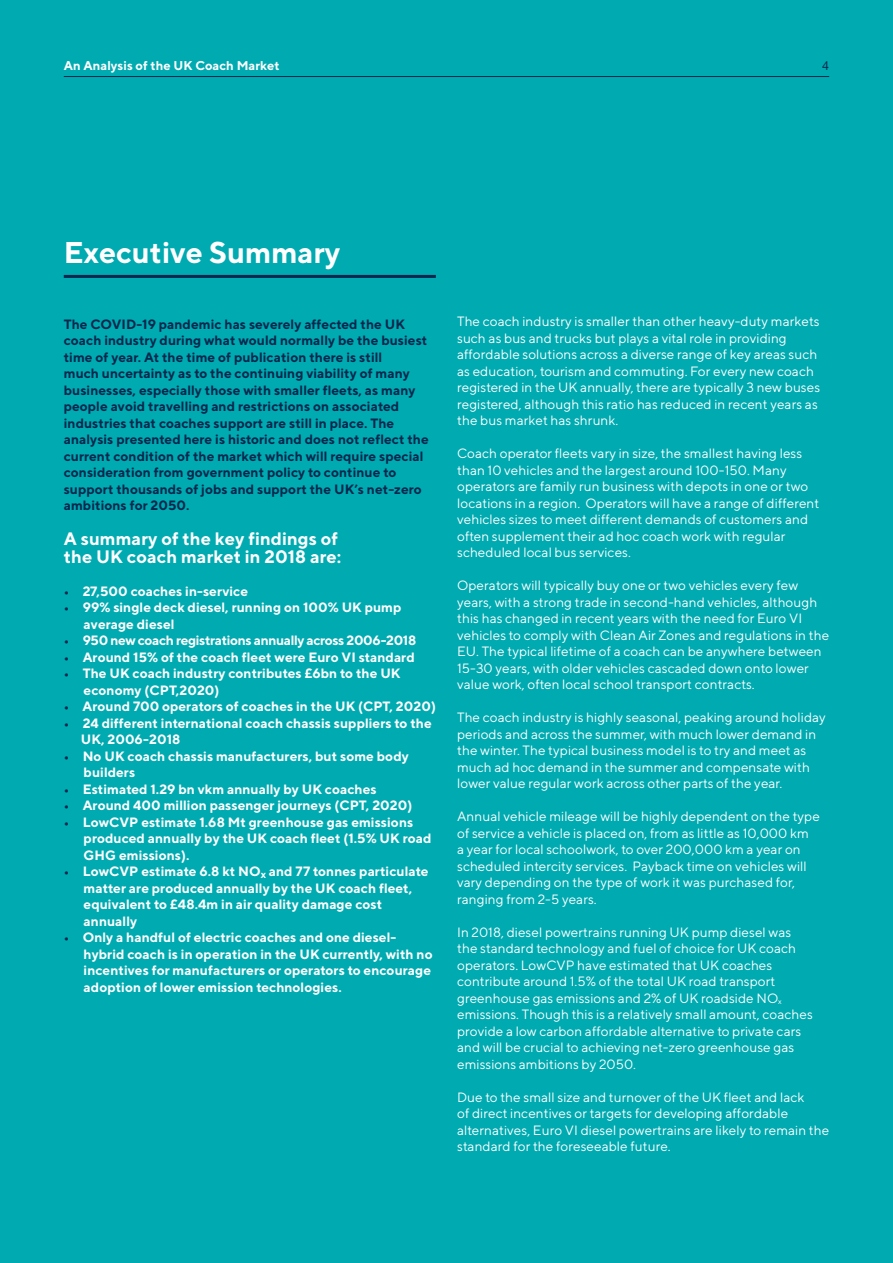
<style>
.page{position:relative;width:893px;height:1263px;background:#00aab1}
.page>*{position:absolute;margin:0;border:0;box-sizing:border-box;transform-origin:0 0}
.t1{font:700 30px "TT Norms";color:#fff}
.t2{font:700 18px/18px "TT Norms";letter-spacing:.005em;color:#fff}
.t3{font:13.5px/16.5px "TT Norms";letter-spacing:.005em;color:#fff}
.t4{font:700 13.5px/16.5px "TT Norms";letter-spacing:.005em;color:#fff}
.t5{font:700 13.5px/16.5px "TT Norms";letter-spacing:.005em;color:#00274d}
.t6{font:700 13.5px "TT Norms";letter-spacing:-.025em;color:#fff}
.t7{font:700 12.75px "TT Norms";letter-spacing:.005em;color:#fff}
.t8{font:12.45px "Helvetica Neue";color:#00274d}
.s1{font-size:12.75px;color:#00274d}
</style>
<div class="page">
<hr style="left:64px;top:76px;width:765px;height:1px;background:#00274d">
<hr style="left:64px;top:275px;width:372px;height:3px;background:#00274d">
<p class="t7" style="left:64px;top:57px;width:217px">An Analysis of the UK Coach Market</p>
<p class="t8" style="left:822px;top:57px;width:8px">4</p>
<h1 class="t1" style="left:64px;top:233px;width:278px">Executive Summary</h1>
<p class="t5" style="left:64px;top:315px;width:367px">The COVID-19 pandemic has severely affected the UK coach industry during what would normally be the busiest time of year. At the time of publication there is still<br>much uncertainty as to the continuing viability of many businesses, especially those with smaller fleets, as many people avoid travelling and restrictions on associated industries that coaches support are still in place. The analysis presented here is historic and does not reflect the current condition of the market which will require special consideration from government policy to continue to support thousands of jobs and support the UK’s net-zero ambitions for 2050.</p>
<h2 class="t2" style="left:64px;top:529px;width:279px">A summary of the key findings of the UK coach market in 2018 are:</h2>
<p class="t4" style="left:64px;top:582px;width:186px"><span class="s1">•</span> 27,500 coaches in-service</p>
<p class="t4" style="left:84px;top:599px;width:319px;text-indent:-20px"><span class="s1">•</span> 99% single deck diesel, running on 100% UK pump average diesel</p>
<p class="t6" style="left:64px;top:632px;width:354px"><span class="s1">•</span> 950 new coach registrations annually across 2006-2018</p>
<p class="t4" style="left:64px;top:648px;width:352px"><span class="s1">•</span> Around 15% of the coach fleet were Euro VI standard</p>
<p class="t4" style="left:84px;top:665px;width:318px;text-indent:-20px"><span class="s1">•</span> The UK coach industry contributes £6bn to the UK economy (CPT,2020)</p>
<p class="t4" style="left:64px;top:698px;width:374px"><span class="s1">•</span> Around 700 operators of coaches in the UK (CPT, 2020)</p>
<p class="t4" style="left:81px;top:714px;width:352px;text-indent:-17px"><span class="s1">•</span> 24 different international coach chassis suppliers to the<br>UK, 2006-2018</p>
<p class="t4" style="left:84px;top:747px;width:327px;text-indent:-20px"><span class="s1">•</span> No UK coach chassis manufacturers, but some body builders</p>
<p class="t4" style="left:64px;top:780px;width:314px"><span class="s1">•</span> Estimated 1.29 bn vkm annually by UK coaches</p>
<p class="t4" style="left:64px;top:797px;width:350px"><span class="s1">•</span> Around 400 million passenger journeys (CPT, 2020)</p>
<p class="t4" style="left:84px;top:813px;width:349px;text-indent:-20px"><span class="s1">•</span> LowCVP estimate 1.68 Mt greenhouse gas emissions produced annually by the UK coach fleet (1.5% UK road<br>GHG emissions).</p>
<p class="t4" style="left:84px;top:863px;width:346px;text-indent:-20px"><span class="s1">•</span> LowCVP estimate 6.8 kt NO<sub>x</sub> and 77 tonnes particulate matter are produced annually by the UK coach fleet, equivalent to £48.4m in air quality damage cost annually</p>
<p class="t4" style="left:84px;top:929px;width:350px;text-indent:-20px"><span class="s1">•</span> Only a handful of electric coaches and one diesel&shy;hybrid coach is in operation in the UK currently, with no incentives for manufacturers or operators to encourage adoption of lower emission technologies.</p>
<p class="t3" style="left:457px;top:313px;width:365px">The coach industry is smaller than other heavy-duty markets such as bus and trucks but plays a vital role in providing affordable solutions across a diverse range of key areas such as education, tourism and commuting. For every new coach registered in the UK annually, there are typically 3 new buses registered, although this ratio has reduced in recent years as the bus market has shrunk.</p>
<p class="t3" style="left:457px;top:445px;width:364px">Coach operator fleets vary in size, the smallest having less than 10 vehicles and the largest around 100-150. Many operators are family run business with depots in one or two locations in a region. Operators will have a range of different vehicles sizes to meet different demands of customers and often supplement their ad hoc coach work with regular scheduled local bus services.</p>
<p class="t3" style="left:457px;top:577px;width:374px">Operators will typically buy one or two vehicles every few years, with a strong trade in second-hand vehicles, although this has changed in recent years with the need for Euro VI vehicles to comply with Clean Air Zones and regulations in the EU. The typical lifetime of a coach can be anywhere between 15-30 years, with older vehicles cascaded down onto lower value work, often local school transport contracts.</p>
<p class="t3" style="left:457px;top:709px;width:370px">The coach industry is highly seasonal, peaking around holiday periods and across the summer, with much lower demand in the winter. The typical business model is to try and meet as much ad hoc demand in the summer and compensate with lower value regular work across other parts of the year.</p>
<p class="t3" style="left:457px;top:808px;width:364px">Annual vehicle mileage will be highly dependent on the type of service a vehicle is placed on, from as little as 10,000 km<br>a year for local schoolwork, to over 200,000 km a year on scheduled intercity services. Payback time on vehicles will vary depending on the type of work it was purchased for, ranging from 2-5 years.</p>
<p class="t3" style="left:457px;top:923px;width:357px">In 2018, diesel powertrains running UK pump diesel was the standard technology and fuel of choice for UK coach operators. LowCVP have estimated that UK coaches contribute around 1.5% of the total UK road transport greenhouse gas emissions and 2% of UK roadside NO<sub>x </sub>emissions. Though this is a relatively small amount, coaches provide a low carbon affordable alternative to private cars and will be crucial to achieving net-zero greenhouse gas emissions ambitions by 2050.</p>
<p class="t3" style="left:457px;top:1088px;width:374px">Due to the small size and turnover of the UK fleet and lack<br>of direct incentives or targets for developing affordable alternatives, Euro VI diesel powertrains are likely to remain the standard for the foreseeable future.</p>
</div>
